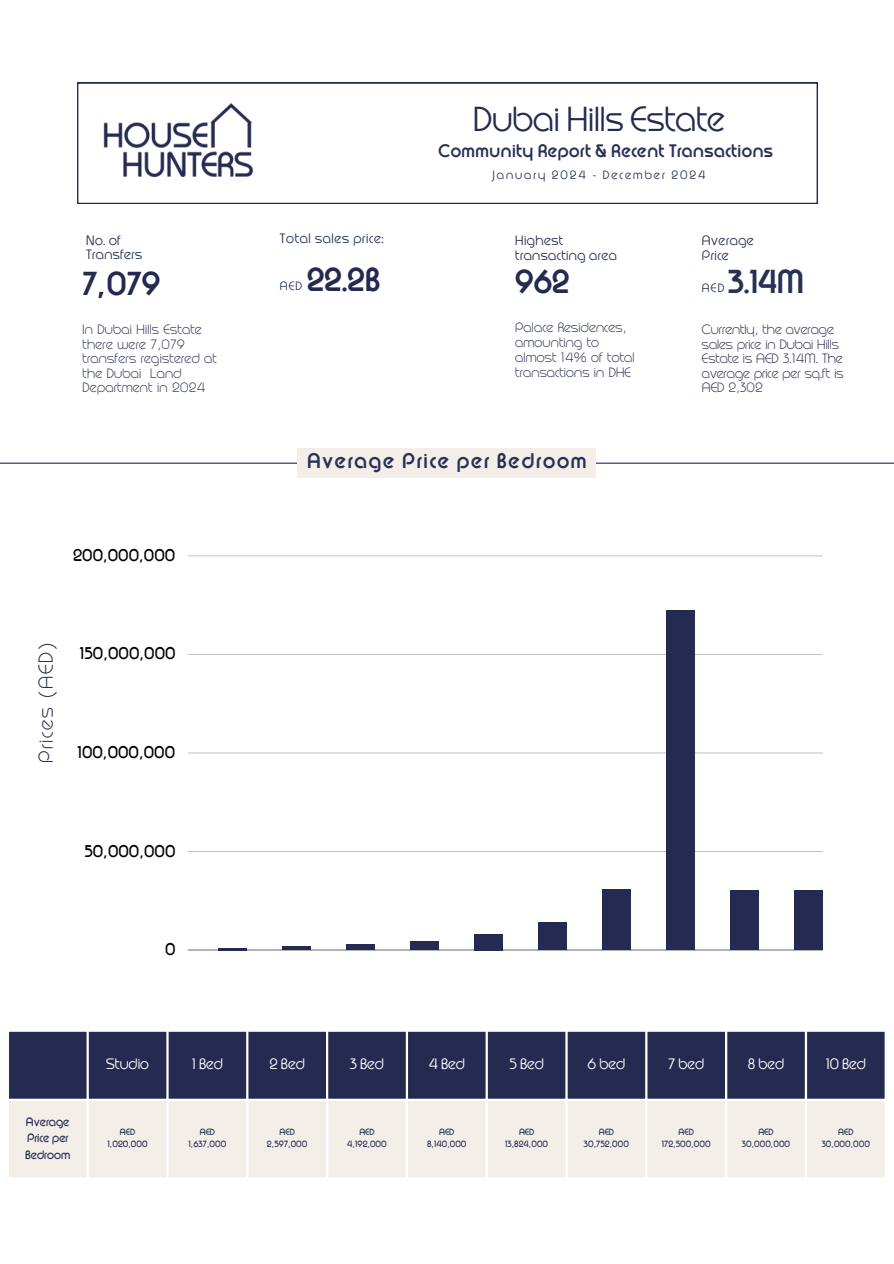
<style>
.page{position:relative;width:894px;height:1264px;background:#fff}
.page>*{position:absolute;margin:0;border:0;box-sizing:border-box;transform-origin:0 0}
.t1{font:34.5px "Arthaus";color:#252a50}
.t2{font:700 33px "Arthaus";color:#252a50}
.t3{font:700 33px "Arthaus";color:#293055}
.t4{font:700 21px "Arthaus";letter-spacing:.085em;color:#293055}
.t5{font:300 20.25px "Arthaus";letter-spacing:.085em;color:#252a50}
.t6{font:700 18px "Arthaus";letter-spacing:.03em;color:#293055}
.t7{font:500 16.95px "Arthaus";color:#000}
.t8{font:15px "Arthaus";color:#fff}
.t9{font:300 13.5px/14.7px "Arthaus";letter-spacing:.02em;color:#293055}
.t10{font:300 13.5px/14.7px "Arthaus";color:#252a50}
.t11{font:13.5px/14.7px "Arthaus";letter-spacing:.035em;color:#293055}
.t12{font:13.5px "Arthaus";letter-spacing:.055em;color:#293055}
.t13{font:12px "Arthaus";letter-spacing:.165em;color:#293055}
.t14{font:500 12px/16.5px "Arthaus";color:#293055}
.t15{font:500 9px/12px "Arthaus";color:#293055;text-align:center}
.t16{font:500 9px/12px "Arthaus";color:#252a50;text-align:center}
</style>
<div class="page">
<svg style="left:77px;top:83px;width:740px;height:121px"></svg>
<img style="left:102px;top:103px;width:151px;height:95px">
<hr style="left:188px;top:949px;width:634px;height:1px;background:#b6b6b6">
<hr style="left:188px;top:851px;width:634px;height:1px;background:#c0c0c0">
<hr style="left:188px;top:752px;width:634px;height:1px;background:#dcdcdc">
<hr style="left:188px;top:654px;width:634px;height:1px;background:#c5c5c5">
<hr style="left:188px;top:556px;width:634px;height:1px;background:#e7e7e7">
<hr style="left:218px;top:948px;width:29px;height:2px;background:#252a50">
<hr style="left:282px;top:946px;width:29px;height:4px;background:#252a50">
<div style="left:346px;top:944px;width:29px;height:6px;background:#252a50"></div>
<div style="left:410px;top:941px;width:29px;height:9px;background:#252a50"></div>
<div style="left:474px;top:934px;width:29px;height:16px;background:#252a50"></div>
<div style="left:537px;top:922px;width:29px;height:28px;background:#252a50"></div>
<div style="left:601px;top:889px;width:29px;height:61px;background:#252a50"></div>
<div style="left:665px;top:610px;width:29px;height:340px;background:#252a50"></div>
<div style="left:729px;top:890px;width:29px;height:60px;background:#252a50"></div>
<div style="left:793px;top:890px;width:29px;height:60px;background:#252a50"></div>
<hr style="left:0;top:462px;width:893px;height:2px;background:#252a50">
<div style="left:297px;top:447px;width:298px;height:30px;background:#f4eee8"></div>
<div style="left:9px;top:1031px;width:875px;height:67px;background:#252a50"></div>
<div style="left:9px;top:1101px;width:875px;height:76px;background:#f4eee8"></div>
<hr style="left:86px;top:1031px;width:3px;height:146px;background:#fff">
<hr style="left:166px;top:1031px;width:2px;height:146px;background:#fff">
<hr style="left:246px;top:1031px;width:2px;height:146px;background:#fff">
<hr style="left:326px;top:1031px;width:2px;height:146px;background:#fff">
<hr style="left:405px;top:1031px;width:3px;height:146px;background:#fff">
<hr style="left:485px;top:1031px;width:2px;height:146px;background:#fff">
<hr style="left:565px;top:1031px;width:2px;height:146px;background:#fff">
<hr style="left:645px;top:1031px;width:2px;height:146px;background:#fff">
<hr style="left:724px;top:1031px;width:3px;height:146px;background:#fff">
<hr style="left:804px;top:1031px;width:2px;height:146px;background:#fff">
<h2 class="t1" style="left:473px;top:105px;width:253px">Dubai Hills Estate</h2>
<p class="t6" style="left:438px;top:143px;width:336px">Community Report &amp; Recent Transactions</p>
<h3 class="t11" style="left:86px;top:235px;width:58px;line-height:13.5px">No. of<br>Transfers</h3>
<p class="t2" style="left:83px;top:270px;width:79px">7,079</p>
<p class="t9" style="left:83px;top:323px;width:136px">In Dubai Hills Estate there were 7,079 transfers registered at the Dubai Land<br>Department in 2024</p>
<p class="t7" style="left:73px;top:548px;width:104px">200,000,000</p>
<p class="t5" style="left:38px;top:763px;width:121px;rotate:-90deg">Prices (AED)</p>
<p class="t7" style="left:80px;top:646px;width:97px">150,000,000</p>
<p class="t7" style="left:77px;top:745px;width:99px">100,000,000</p>
<p class="t7" style="left:84px;top:843px;width:93px">50,000,000</p>
<p class="t7" style="left:165px;top:942px;width:12px">0</p>
<p class="t12" style="left:280px;top:233px;width:106px">Total sales price:</p>
<h2 class="t2" style="left:307px;top:266px;width:75px">22.2B</h2>
<p class="t13" style="left:280px;top:280px;width:24px">AED</p>
<p class="t13" style="left:492px;top:170px;width:214px">January 2024 - December 2024</p>
<p class="t11" style="left:515px;top:234px;width:103px">Highest transacting area</p>
<h6 class="t2" style="left:515px;top:268px;width:56px">962</h6>
<p class="t9" style="left:515px;top:321px;width:121px">Palace Residences, amounting to almost 14% of total transactions in DHE</p>
<p class="t11" style="left:701px;top:234px;width:53px">Average<br>Price</p>
<p class="t3" style="left:728px;top:268px;width:77px">3.14M</p>
<h1 class="t10" style="left:701px;top:323px;width:143px">Currently, the average sales price in Dubai Hills<br>Estate is AED 3.14M. The average price per sq.ft is<br>AED 2,302</h1>
<p class="t13" style="left:701px;top:283px;width:24px">AED</p>
<h1 class="t4" style="left:307px;top:452px;width:281px">Average Price per Bedroom</h1>
<p class="t8" style="left:106px;top:1058px;width:44px">Studio</p>
<h4 class="t8" style="left:192px;top:1058px;width:33px">1 Bed</h4>
<p class="t8" style="left:269px;top:1058px;width:37px">2 Bed</p>
<h5 class="t8" style="left:350px;top:1058px;width:36px">3 Bed</h5>
<p class="t8" style="left:428px;top:1058px;width:37px">4 Bed</p>
<p class="t8" style="left:509px;top:1058px;width:36px">5 Bed</p>
<p class="t8" style="left:587px;top:1058px;width:39px">6 bed</p>
<p class="t8" style="left:668px;top:1058px;width:37px">7 bed</p>
<p class="t8" style="left:747px;top:1058px;width:38px">8 bed</p>
<p class="t8" style="left:825px;top:1058px;width:42px">10 Bed</p>
<p class="t14" style="left:25px;top:1114px;width:47px">Average<br>Price per<br>Bedroom</p>
<p class="t16" style="left:107px;top:1127px;width:42px">AED<br>1,020,000</p>
<p class="t15" style="left:188px;top:1127px;width:39px">AED<br>1,637,000</p>
<p class="t15" style="left:267px;top:1127px;width:42px">AED<br>2,597,000</p>
<p class="t15" style="left:347px;top:1127px;width:41px">AED<br>4,192,000</p>
<p class="t15" style="left:427px;top:1127px;width:41px">AED<br>8,140,000</p>
<p class="t15" style="left:505px;top:1127px;width:45px">AED<br>13,824,000</p>
<p class="t15" style="left:583px;top:1127px;width:47px">AED<br>30,752,000</p>
<p class="t15" style="left:661px;top:1127px;width:50px">AED<br>172,500,000</p>
<p class="t15" style="left:741px;top:1127px;width:50px">AED<br>30,000,000</p>
<p class="t15" style="left:821px;top:1127px;width:50px">AED<br>30,000,000</p>
</div>
